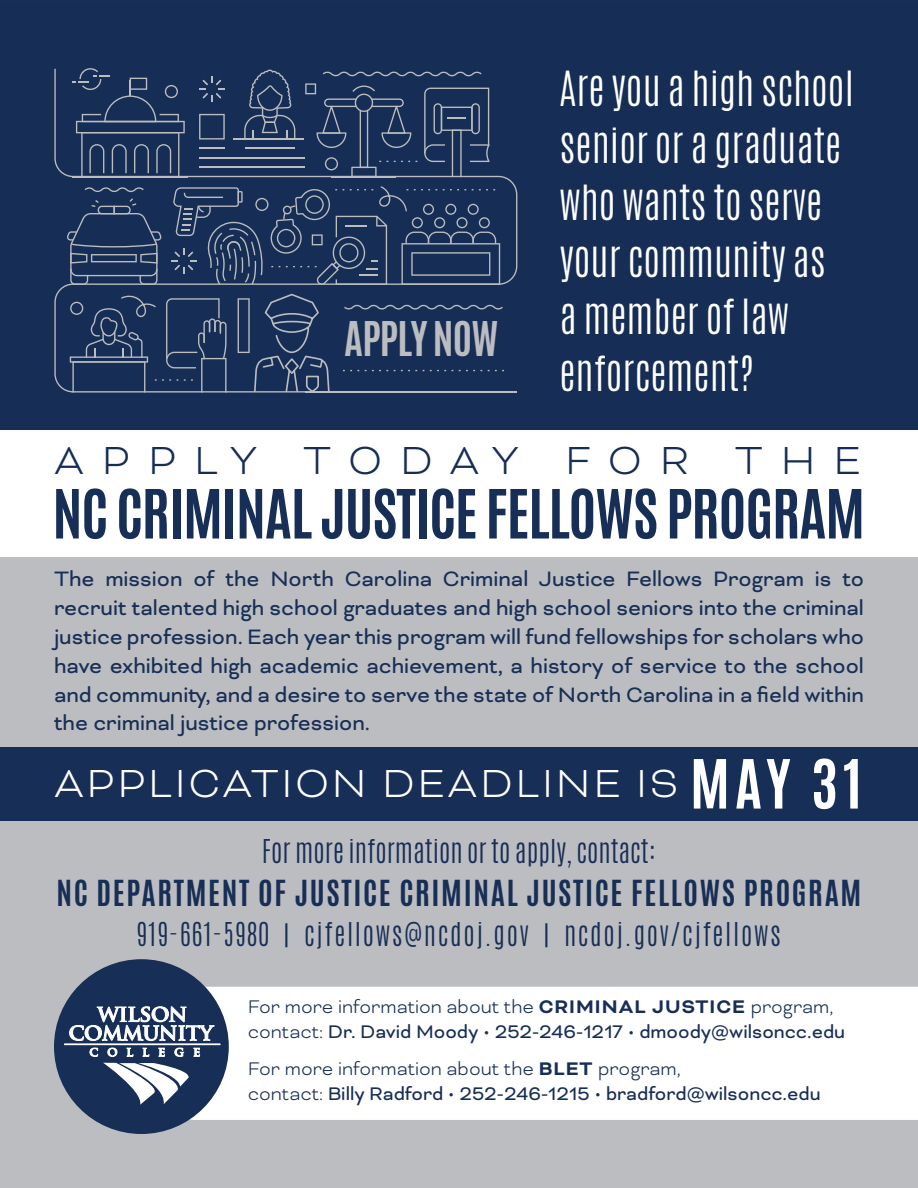
<style>
.page{position:relative;width:918px;height:1188px;background:#fff}
.page>*{position:absolute;margin:0;border:0;box-sizing:border-box;transform-origin:0 0}
.t1{font:700 57.6px "Antonio";letter-spacing:-.02em;color:#172e56}
.t2{font:700 57.6px "Antonio";color:#fff}
.t3{font:300 45px "Bicyclette";letter-spacing:.06em;color:#fff}
.t4{font:300 45px "Bicyclette";letter-spacing:.4em;color:#162e56}
.t5{font:300 40.5px/57px "Antonio";color:#fff}
.t6{font:700 39.9px "Antonio";letter-spacing:-.02em;color:#bcbdc0}
.t7{font:700 30px "Antonio";letter-spacing:.055em;color:#172e56}
.t8{font:300 27.45px "Antonio";letter-spacing:.06em;color:#172e56}
.t9{font:300 27.45px "Antonio";color:#172e56}
.t10{font:24px/28.8px "Bicyclette";color:#172e56;text-align:justify}
.t11{font:21px "Bicyclette";color:#172e56}
.t12{font:300 21px "Bicyclette";color:#172e56}
.s1{font-weight:700}
.s2{font-weight:300}
</style>
<div class="page">
<div style="left:0;top:518px;width:918px;height:670px;background:#bcbdc0"></div>
<div style="left:0;top:3px;width:918px;height:452px;background:#162e56"></div>
<svg style="left:54px;top:69px;width:463px;height:324px"></svg>
<svg style="left:199px;top:114px;width:26px;height:26px"></svg>
<svg style="left:199px;top:148px;width:26px;height:1px"></svg>
<hr style="left:199px;top:157px;width:106px;height:2px;background:#bbbdbf">
<hr style="left:199px;top:167px;width:106px;height:1px;background:#bbbdbf">
<hr style="left:233px;top:138px;width:71px;height:2px;background:#bbbdbf">
<hr style="left:245px;top:148px;width:50px;height:1px;background:#bbbdbf">
<svg style="left:244px;top:69px;width:51px;height:69px"></svg>
<hr style="left:72px;top:176px;width:116px;height:1px;background:#bbbdbf">
<svg style="left:424px;top:88px;width:66px;height:89px"></svg>
<svg style="left:199px;top:77px;width:25px;height:25px"></svg>
<svg style="left:72px;top:68px;width:113px;height:108px"></svg>
<svg style="left:67px;top:187px;width:95px;height:98px"></svg>
<svg style="left:343px;top:370px;width:16px;height:1px"></svg>
<svg style="left:365px;top:370px;width:23px;height:1px"></svg>
<svg style="left:401px;top:370px;width:16px;height:1px"></svg>
<svg style="left:430px;top:370px;width:16px;height:1px"></svg>
<svg style="left:459px;top:370px;width:23px;height:1px"></svg>
<svg style="left:488px;top:370px;width:16px;height:1px"></svg>
<svg style="left:344px;top:304px;width:159px;height:6px"></svg>
<svg style="left:323px;top:71px;width:159px;height:6px"></svg>
<svg style="left:70px;top:295px;width:157px;height:98px"></svg>
<svg style="left:305px;top:83px;width:112px;height:94px"></svg>
<svg style="left:171px;top:186px;width:329px;height:99px"></svg>
<svg style="left:238px;top:293px;width:93px;height:100px"></svg>
<div style="left:0;top:430px;width:918px;height:127px;background:#fff"></div>
<div style="left:0;top:748px;width:918px;height:73px;background:#172e56"></div>
<div style="left:190px;top:987px;width:728px;height:133px;background:#fff"></div>
<div style="left:54px;top:959px;width:175px;height:175px;background:#172e56;border-radius:50%"></div>
<hr style="left:64px;top:1043px;width:157px;height:2px;background:#fff">
<svg style="left:103px;top:1063px;width:86px;height:42px"></svg>
<svg style="left:69px;top:1007px;width:145px;height:50px"></svg>
<h3 class="t6" style="left:344px;top:308px;width:156px">APPLY NOW</h3>
<p class="t5" style="left:559px;top:61px;width:296px">Are you a high school senior or a graduate who wants to serve your community as</p>
<p class="t5" style="left:559px;top:289px;width:231px">a member of law</p>
<p class="t5" style="left:559px;top:346px;width:195px">enforcement?</p>
<p class="t4" style="left:54px;top:434px;width:808px">APPLY TODAY FOR THE</p>
<p class="t1" style="left:52px;top:470px;width:814px">NC CRIMINAL JUSTICE FELLOWS PROGRAM</p>
<p class="t10" style="left:54px;top:565px;width:812px">The mission of the North Carolina Criminal Justice Fellows Program is to recruit talented high school graduates and high school seniors into the criminal justice profession. Each year this program will fund fellowships for scholars who have exhibited high academic achievement, a history of service to the school and community, and a desire to serve the state of North Carolina in a field within the criminal justice profession.</p>
<p class="t3" style="left:54px;top:757px;width:626px">APPLICATION DEADLINE IS</p>
<p class="t2" style="left:690px;top:740px;width:173px">MAY 31</p>
<p class="t9" style="left:262px;top:831px;width:396px">For more information or to apply, contact:</p>
<p class="t7" style="left:56px;top:871px;width:806px">NC DEPARTMENT OF JUSTICE CRIMINAL JUSTICE FELLOWS PROGRAM</p>
<p class="t8" style="left:137px;top:915px;width:646px">919-661-5980 | cjfellows@ncdoj.gov | ncdoj.gov/cjfellows</p>
<p class="t12" style="left:248px;top:995px;width:587px">For more information about the <span class="s1">CRIMINAL JUSTICE</span> program,</p>
<p class="t11" style="left:248px;top:1020px;width:599px"><span class="s2">contact:</span> Dr. David Moody • 252-246-1217 • dmoody@wilsoncc.edu</p>
<p class="t12" style="left:248px;top:1057px;width:434px">For more information about the <span class="s1">BLET</span> program,</p>
<p class="t11" style="left:248px;top:1082px;width:574px"><span class="s2">contact:</span> Billy Radford • 252-246-1215 • bradford@wilsoncc.edu</p>
</div>
